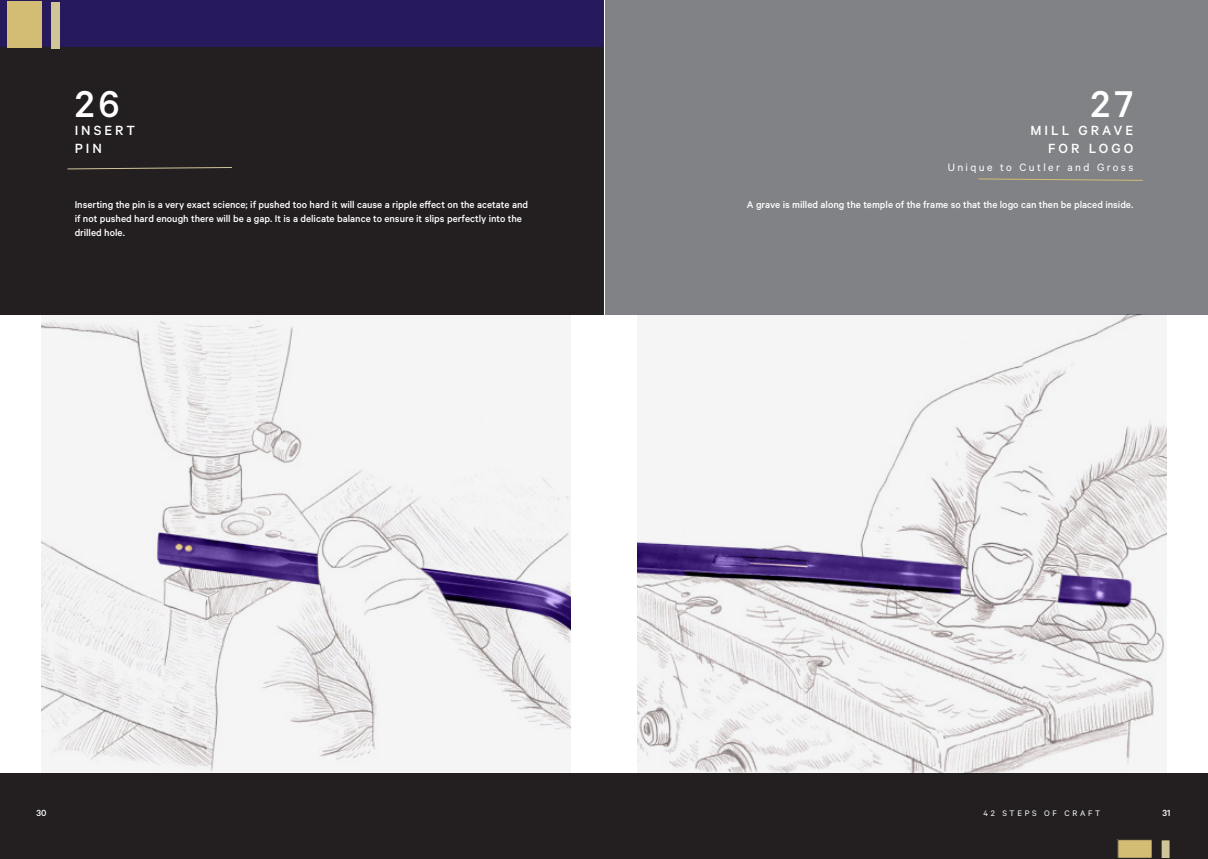
<style>
.page{position:relative;width:1208px;height:859px;background:#fff}
.page>*{position:absolute;margin:0;border:0;box-sizing:border-box;transform-origin:0 0}
.t1{font:500 42px "Calibre";color:#fff}
.t2{font:500 15px "Calibre";letter-spacing:.2em;color:#fff}
.t3{font:12px "Calibre";letter-spacing:.2em;color:#fff}
.t4{font:500 11px/14px "Calibre";letter-spacing:-.005em;color:#fff}
.t5{font:500 10px "Calibre";color:#fff}
.t6{font:9px "Calibre";letter-spacing:.3em;color:#fff}
</style>
<div class="page">
<div style="left:0;top:774px;width:1208px;height:85px;background:#231f20"></div>
<div style="left:0;top:47px;width:604px;height:268px;background:#231f20"></div>
<div style="left:0;top:0;width:604px;height:47px;background:#271a5c"></div>
<img style="left:42px;top:315px;width:529px;height:459px">
<div style="left:605px;top:0;width:603px;height:315px;background:#808285"></div>
<img style="left:637px;top:315px;width:529px;height:459px">
<div style="left:8px;top:1px;width:34px;height:47px;background:#d3bd75"></div>
<div style="left:51px;top:2px;width:9px;height:47px;background:#d0c599"></div>
<svg style="left:67px;top:167px;width:165px;height:3px"></svg>
<svg style="left:978px;top:178px;width:165px;height:3px"></svg>
<div style="left:1117px;top:840px;width:35px;height:18px;background:#d3bd75"></div>
<div style="left:1117px;top:839px;width:35px;height:20px;border:1px solid #231f20"></div>
<div style="left:1161px;top:840px;width:9px;height:18px;background:#d0c599"></div>
<div style="left:1160px;top:839px;width:10px;height:20px;border:1px solid #231f20"></div>
<p class="t1" style="left:75px;top:79px;width:47px">26</p>
<p class="t1" style="left:1090px;top:79px;width:44px">27</p>
<p class="t2" style="left:75px;top:121px;width:62px">INSERT</p>
<p class="t2" style="left:75px;top:139px;width:29px">PIN</p>
<p class="t2" style="left:1030px;top:121px;width:104px">MILL GRAVE</p>
<p class="t2" style="left:1048px;top:139px;width:87px">FOR LOGO</p>
<p class="t3" style="left:947px;top:160px;width:187px">Unique to Cutler and Gross</p>
<p class="t4" style="left:75px;top:197px;width:455px">Inserting the pin is a very exact science; if pushed too hard it will cause a ripple effect on the acetate and if not pushed hard enough there will be a gap. It is a delicate balance to ensure it slips perfectly into the drilled hole.</p>
<p class="t4" style="left:747px;top:197px;width:388px">A grave is milled along the temple of the frame so that the logo can then be placed inside.</p>
<p class="t5" style="left:37px;top:807px;width:12px">30</p>
<p class="t6" style="left:983px;top:807px;width:118px">42 STEPS OF CRAFT</p>
<p class="t5" style="left:1162px;top:807px;width:9px">31</p>
</div>
